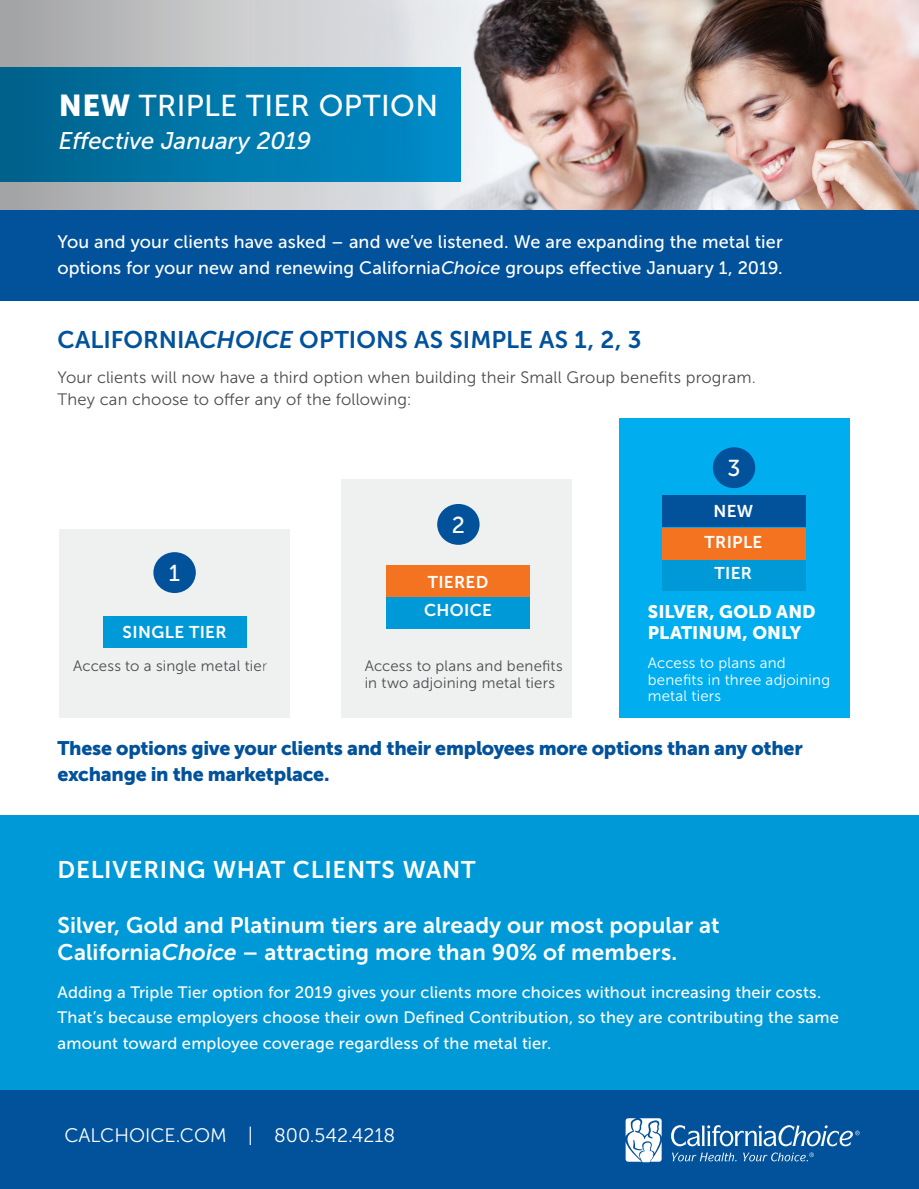
<style>
.page{position:relative;width:919px;height:1189px;background:#fff}
.page>*{position:absolute;margin:0;border:0;box-sizing:border-box;transform-origin:0 0}
.t1{font:30px "Museo Sans 500";letter-spacing:.015em;color:#fff}
.t2{font:24px "Museo Sans 700";letter-spacing:.005em;color:#01529b}
.t3{font:24px "Museo Sans 700";letter-spacing:.03em;color:#fff}
.t4{font:italic 24px "Museo Sans 500";color:#fff}
.t5{font:22.95px "Museo Sans 500";color:#fff}
.t6{font:22.5px/27px "Museo Sans 700";letter-spacing:.005em;color:#fff}
.t7{font:19.5px/25.5px "Museo Sans 900";letter-spacing:-.015em;color:#01529b}
.t8{font:19.5px "Museo Sans 300";color:#fff}
.t9{font:18px/25.5px "Museo Sans 500";letter-spacing:.005em;color:#fff}
.t10{font:18px/21px "Museo Sans 900";letter-spacing:.005em;color:#fff}
.t11{font:16.95px/27.9px "Museo Sans 700";letter-spacing:.02em;color:#fff}
.t12{font:16.5px/25.5px "Museo Sans 500";letter-spacing:.01em;color:#fff}
.t13{font:16.5px/22.5px "Museo Sans 300";letter-spacing:.01em;color:#4b4c4d}
.t14{font:15px/16.5px "Museo Sans 300";letter-spacing:.015em;color:#4b4c4d}
.t15{font:15px/16.5px "Museo Sans 300";letter-spacing:.015em;color:#fff}
.s1{font-family:"Museo Sans 900"}
.s2{font-style:italic}
.s3{font-family:"Museo Sans 100"}
</style>
<div class="page">
<img style="left:537px;top:0;width:381px;height:209px">
<svg style="left:0;top:0;width:537px;height:209px;background:#bfbfc1"></svg>
<div style="left:0;top:67px;width:460px;height:114px;background:linear-gradient(to right,#00628b,#008dca)"></div>
<div style="left:59px;top:528px;width:231px;height:189px;background:#eff0f0"></div>
<div style="left:341px;top:479px;width:231px;height:238px;background:#eff0f0"></div>
<div style="left:619px;top:418px;width:230px;height:299px;background:#00aeef"></div>
<div style="left:0;top:209px;width:918px;height:91px;background:#01529b"></div>
<div style="left:103px;top:616px;width:143px;height:31px;background:#0099d8"></div>
<div style="left:386px;top:597px;width:143px;height:31px;background:#0099d8"></div>
<div style="left:386px;top:565px;width:143px;height:32px;background:#f47321"></div>
<div style="left:661px;top:559px;width:144px;height:31px;background:#0099d8"></div>
<div style="left:661px;top:527px;width:144px;height:32px;background:#f47321"></div>
<div style="left:661px;top:495px;width:144px;height:32px;background:#01529b"></div>
<div style="left:153px;top:552px;width:43px;height:41px;background:#01529b;border-radius:50%"></div>
<div style="left:437px;top:504px;width:42px;height:40px;background:#01529b;border-radius:50%"></div>
<div style="left:712px;top:447px;width:42px;height:41px;background:#01529b;border-radius:50%"></div>
<div style="left:0;top:814px;width:918px;height:283px;background:#0099d8"></div>
<div style="left:0;top:1090px;width:918px;height:98px;background:#01529b"></div>
<svg style="left:625px;top:1118px;width:36px;height:44px;background:#c7d9e8"></svg>
<svg style="left:672px;top:1152px;width:63px;height:8px"></svg>
<svg style="left:743px;top:1152px;width:70px;height:8px"></svg>
<svg style="left:671px;top:1125px;width:188px;height:20px"></svg>
<h1 class="t1" style="left:59px;top:89px;width:380px"><span class="s1">NEW</span> TRIPLE TIER OPTION</h1>
<h2 class="t4" style="left:59px;top:128px;width:253px">Effective January 2019</h2>
<p class="t9" style="left:57px;top:229px;width:726px">You and your clients have asked – and we’ve listened. We are expanding the metal tier options for your new and renewing California<span class="s2">Choice</span> groups effective January 1, 2019.</p>
<h2 class="t2" style="left:57px;top:326px;width:585px">CALIFORNIA<span class="s2">CHOICE</span> OPTIONS AS SIMPLE AS 1, 2, 3</h2>
<p class="t13" style="left:57px;top:365px;width:699px">Your clients will now have a third option when building their Small Group benefits program.<br>They can choose to offer any of the following:</p>
<h3 class="t5" style="left:451px;top:512px;width:15px">2</h3>
<h3 class="t5" style="left:727px;top:455px;width:15px">3</h3>
<p class="t11" style="left:704px;top:495px;width:59px;line-height:31.7px;text-align:center">NEW<br>TRIPLE</p>
<h3 class="t5" style="left:169px;top:560px;width:13px">1</h3>
<p class="t11" style="left:714px;top:559px;width:39px">TIER</p>
<p class="t11" style="left:424px;top:568px;width:69px">TIERED<br>CHOICE</p>
<p class="t10" style="left:647px;top:601px;width:169px">SILVER, GOLD AND<br>PLATINUM, ONLY</p>
<p class="t15" style="left:647px;top:654px;width:184px">Access to plans and benefits in three adjoining metal tiers</p>
<p class="t11" style="left:122px;top:618px;width:106px">SINGLE TIER</p>
<p class="t14" style="left:73px;top:658px;width:195px">Access to a single metal tie<span class="s3">r</span></p>
<p class="t14" style="left:364px;top:658px;width:199px">Access to plans and benefits in two adjoining metal tiers</p>
<p class="t7" style="left:57px;top:735px;width:746px">These options give your clients and their employees more options than any other exchange in the marketplace.</p>
<h2 class="t3" style="left:57px;top:856px;width:419px">DELIVERING WHAT CLIENTS WANT</h2>
<h3 class="t6" style="left:57px;top:911px;width:663px">Silver, Gold and Platinum tiers are already our most popular at<br>California<span class="s2">Choice</span> – attracting more than 90% of members.</h3>
<p class="t12" style="left:57px;top:978px;width:782px">Adding a Triple Tier option for 2019 gives your clients more choices without increasing their costs.<br>That’s because employers choose their own Defined Contribution, so they are contributing the same amount toward employee coverage regardless of the metal tier.</p>
<p class="t8" style="left:64px;top:1124px;width:332px">CALCHOICE.COM | 800.542.4218</p>
</div>
